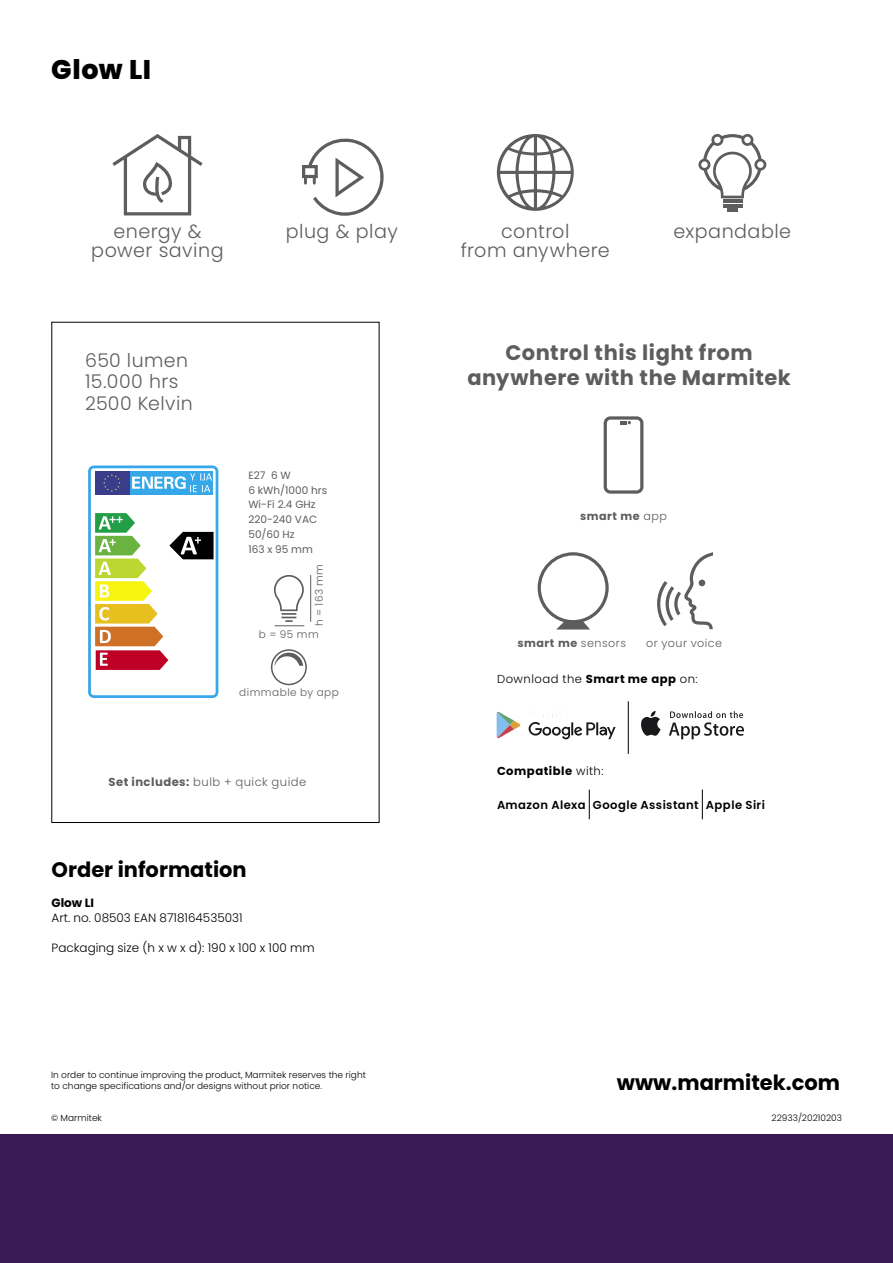
<style>
.page{position:relative;width:893px;height:1263px;background:#fff}
.page>*{position:absolute;margin:0;border:0;box-sizing:border-box;transform-origin:0 0}
.t1{font:800 27px "Poppins";letter-spacing:.02em;color:#000}
.t2{font:700 21px/25.2px "Poppins";letter-spacing:.025em;color:#5c5d5f;text-align:center}
.t3{font:700 21px "Poppins";color:#000}
.t4{font:300 19.2px/19.2px "Poppins";letter-spacing:.025em;color:#5c5d5f;text-align:center}
.t5{font:300 18.9px/21.6px "Poppins";letter-spacing:.025em;color:#5c5d5f}
.t6{font:300 12px "Poppins";color:#000}
.t7{font:700 12px "Poppins";color:#000}
.t8{font:600 11.55px "Poppins";letter-spacing:.035em;color:#000}
.t9{font:300 11.55px "Poppins";letter-spacing:.045em;color:#5c5d5f}
.t10{font:300 11.55px "Poppins";letter-spacing:.045em;color:#000}
.t11{font:700 11.55px "Poppins";letter-spacing:.045em;color:#000}
.t12{font:700 11.1px "Poppins";letter-spacing:.045em;color:#5c5d5f}
.t13{font:300 11.1px "Poppins";letter-spacing:.045em;color:#5c5d5f}
.t14{font:10.5px/14.7px "Poppins";color:#5c5d5f}
.t15{font:300 10.5px "Poppins";letter-spacing:.05em;color:#5c5d5f}
.t16{font:300 9px/11.2px "Poppins";color:#000}
.s1{font-weight:700}
.s2{font-weight:300}
</style>
<div class="page">
<svg style="left:88px;top:465px;width:130px;height:233px"></svg>
<hr style="left:310px;top:575px;width:1px;height:47px;background:#5c5d5f">
<svg style="left:112px;top:134px;width:91px;height:81px"></svg>
<svg style="left:302px;top:139px;width:82px;height:77px"></svg>
<svg style="left:497px;top:134px;width:77px;height:77px"></svg>
<hr style="left:722px;top:200px;width:20px;height:3px;background:#5c5d5f">
<svg style="left:727px;top:209px;width:11px;height:3px"></svg>
<hr style="left:722px;top:204px;width:20px;height:3px;background:#5c5d5f">
<svg style="left:698px;top:134px;width:68px;height:64px"></svg>
<svg style="left:274px;top:575px;width:30px;height:51px"></svg>
<svg style="left:271px;top:649px;width:36px;height:36px"></svg>
<svg style="left:529px;top:711px;width:87px;height:28px"></svg>
<svg style="left:497px;top:712px;width:23px;height:27px"></svg>
<svg style="left:641px;top:711px;width:19px;height:25px"></svg>
<svg style="left:669px;top:711px;width:75px;height:28px"></svg>
<hr style="left:628px;top:701px;width:1px;height:53px;background:#000">
<svg style="left:604px;top:416px;width:39px;height:78px"></svg>
<svg style="left:538px;top:552px;width:71px;height:77px"></svg>
<svg style="left:657px;top:552px;width:56px;height:77px"></svg>
<div style="left:0;top:1134px;width:893px;height:129px;background:#391a54"></div>
<hr style="left:589px;top:789px;width:1px;height:30px;background:#000">
<hr style="left:702px;top:789px;width:1px;height:30px;background:#000">
<h1 class="t1" style="left:51px;top:54px;width:102px">Glow LI</h1>
<h3 class="t4" style="left:91px;top:221px;width:134px">energy &amp; power saving</h3>
<h3 class="t4" style="left:286px;top:221px;width:114px">plug &amp; play</h3>
<h3 class="t4" style="left:461px;top:221px;width:150px">control<br>from anywhere</h3>
<h3 class="t4" style="left:673px;top:221px;width:119px">expandable</h3>
<h3 class="t5" style="left:85px;top:349px;width:109px">650 lumen<br>15.000 hrs<br>2500 Kelvin</h3>
<p class="t14" style="left:248px;top:468px;width:80px">E27 6 W<br>6 kWh/1000 hrs<br>Wi-Fi 2.4 GHz<br>220-240 VAC<br>50/60 Hz<br>163 x 95 mm</p>
<p class="t15" style="left:313px;top:626px;width:64px;rotate:-90deg">h = 163 mm</p>
<p class="t15" style="left:259px;top:628px;width:61px">b = 95 mm</p>
<p class="t15" style="left:239px;top:686px;width:101px">dimmable by app</p>
<p class="t9" style="left:109px;top:776px;width:199px"><span class="s1">Set includes:</span> bulb + quick guide</p>
<h2 class="t3" style="left:52px;top:857px;width:197px">Order information</h2>
<h3 class="t7" style="left:52px;top:895px;width:44px">Glow LI</h3>
<h3 class="t6" style="left:52px;top:910px;width:193px">Art. no. 08503 EAN 8718164535031</h3>
<h3 class="t6" style="left:52px;top:940px;width:265px">Packaging size (h x w x d): 190 x 100 x 100 mm</h3>
<h2 class="t2" style="left:467px;top:340px;width:325px">Control this light from anywhere with the Marmitek</h2>
<p class="t12" style="left:580px;top:510px;width:89px">smart me <span class="s2">app</span></p>
<p class="t12" style="left:517px;top:636px;width:110px">smart me <span class="s2">sensors</span></p>
<p class="t13" style="left:646px;top:636px;width:77px">or your voice</p>
<p class="t10" style="left:497px;top:672px;width:202px">Download the <span class="s1">Smart me app</span> on:</p>
<p class="t11" style="left:497px;top:764px;width:108px">Compatible <span class="s2">with:</span></p>
<p class="t8" style="left:497px;top:798px;width:269px">Amazon Alexa Google Assistant Apple Siri</p>
<p class="t16" style="left:51px;top:1069px;width:316px">In order to continue improving the product, Marmitek reserves the right to change specifications and/or designs without prior notice.</p>
<p class="t16" style="left:51px;top:1112px;width:52px">© Marmitek</p>
<p class="t16" style="left:772px;top:1112px;width:72px">22933/20210203</p>
<h2 class="t3" style="left:617px;top:1070px;width:225px">www.marmitek.com</h2>
</div>
